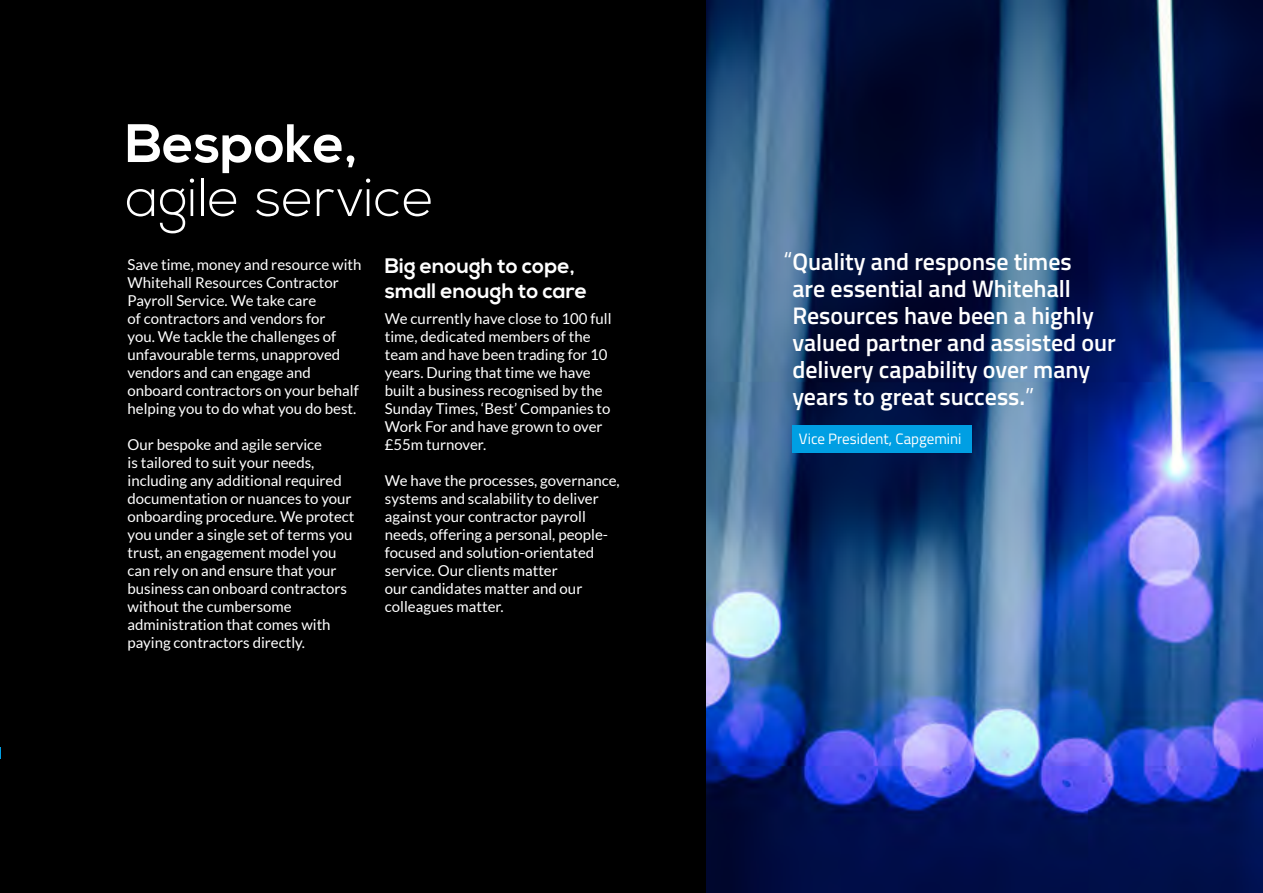
<style>
.page{position:relative;width:1263px;height:893px;background:#000}
.page>*{position:absolute;margin:0;border:0;box-sizing:border-box;transform-origin:0 0}
.t1{font:300 54px "Nexa";color:#fff}
.t2{font:700 54px "Nexa";color:#fff}
.t3{font:600 24px/27px "Titillium Web";color:#fff}
.t4{font:700 21px/25.2px "Nexa";color:#fff}
.t5{font:15px/18px "Lato";color:#fff}
.t6{font:15px "Titillium Web";color:#fff}
.s1{font-weight:400}
</style>
<div class="page">
<svg style="left:0;top:747px;width:1px;height:12px"></svg>
<img style="left:707px;top:0;width:556px;height:893px">
<div style="left:792px;top:426px;width:180px;height:27px;background:#009fe3"></div>
<h1 class="t2" style="left:125px;top:112px;width:234px">Bespoke,</h1>
<h1 class="t1" style="left:125px;top:166px;width:310px">agile service</h1>
<p class="t5" style="left:128px;top:255px;width:235px">Save time, money and resource with<br>Whitehall Resources Contractor<br>Payroll Service. We take care<br>of contractors and vendors for<br>you. We tackle the challenges of unfavourable terms, unapproved vendors and can engage and onboard contractors on your behalf helping you to do what you do best.</p>
<p class="t5" style="left:128px;top:435px;width:228px">Our bespoke and agile service<br>is tailored to suit your needs, including any additional required documentation or nuances to your onboarding procedure. We protect you under a single set of terms you trust, an engagement model you can rely on and ensure that your business can onboard contractors without the cumbersome administration that comes with paying contractors directly.</p>
<h3 class="t4" style="left:385px;top:254px;width:204px">Big enough to cope, small enough to care</h3>
<p class="t5" style="left:385px;top:309px;width:228px">We currently have close to 100 full time, dedicated members of the team and have been trading for 10 years. During that time we have built a business recognised by the<br>Sunday Times, ‘Best’ Companies to<br>Work For and have grown to over £55m turnover.</p>
<p class="t5" style="left:385px;top:471px;width:236px">We have the processes, governance, systems and scalability to deliver against your contractor payroll needs, offering a personal, people&shy;focused and solution-orientated service. Our clients matter<br>our candidates matter and our colleagues matter.</p>
<h2 class="t3" style="left:783px;top:247px;width:290px"><span class="s1">“</span>Quality and response times</h2>
<h2 class="t3" style="left:792px;top:274px;width:325px">are essential and Whitehall<br>Resources have been a highly valued partner and assisted our delivery capability over many years to great success.<span class="s1">”</span></h2>
<p class="t6" style="left:799px;top:428px;width:164px">Vice President, Capgemini</p>
</div>
